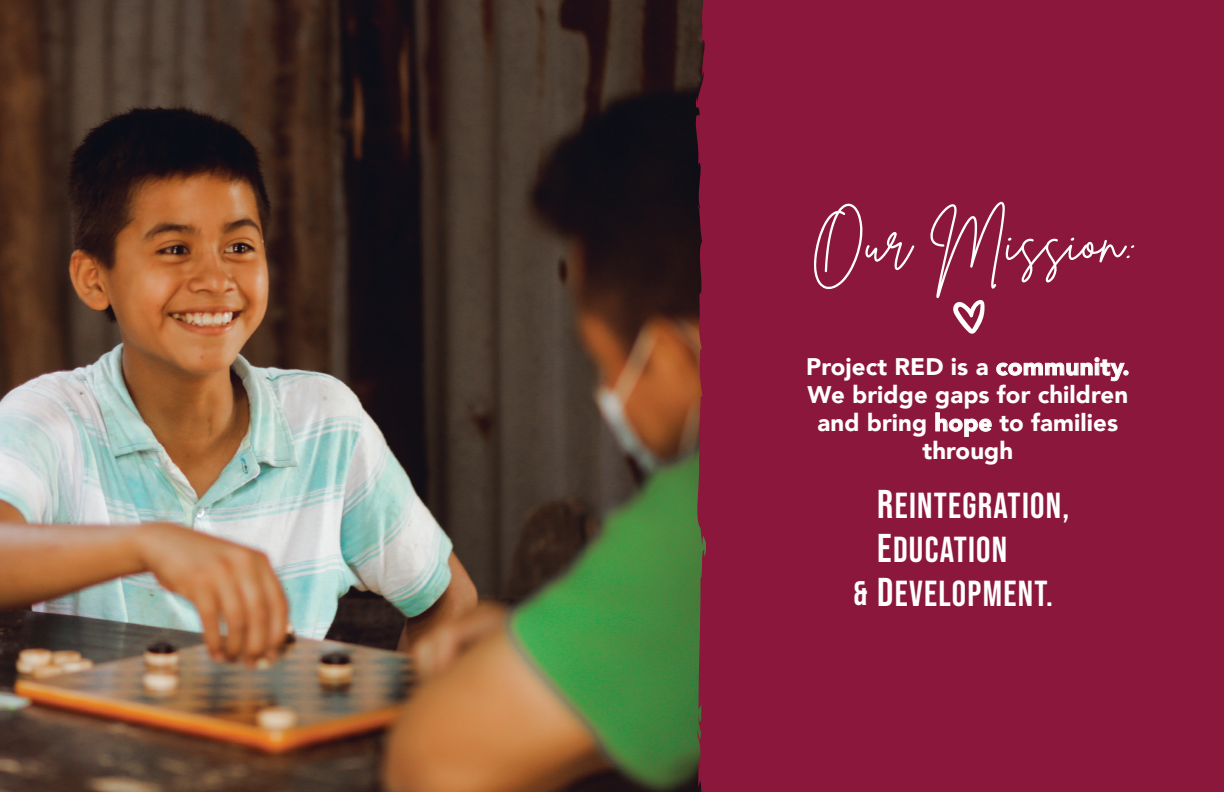
<style>
.page{position:relative;width:1224px;height:792px;background:#fff}
.page>*{position:absolute;margin:0;border:0;box-sizing:border-box;transform-origin:0 0}
.t1{font:60px "Brittany Signature";letter-spacing:-.005em;color:#fff}
.t2{font:36px "Bebas Neue";letter-spacing:.035em;color:#fff}
.t3{font:900 24px/28px "Avenir";letter-spacing:.005em;color:#fff;text-align:center}
.s1{font-size:40px}
.s2{font-size:34px}
</style>
<div class="page">
<img style="left:0;top:0;width:693px;height:792px">
<div style="left:693px;top:0;width:531px;height:792px;background:#8b173c"></div>
<svg style="left:718px;top:402px;width:2px;height:8px"></svg>
<svg style="left:1223px;top:207px;width:1px;height:28px"></svg>
<svg style="left:1128px;top:0;width:23px;height:1px"></svg>
<svg style="left:716px;top:218px;width:3px;height:13px"></svg>
<svg style="left:719px;top:318px;width:3px;height:14px"></svg>
<svg style="left:996px;top:356px;width:133px;height:26px;background:#9f3f5e"></svg>
<svg style="left:935px;top:412px;width:57px;height:25px"></svg>
<svg style="left:952px;top:299px;width:33px;height:35px"></svg>
<h1 class="t1" style="left:811px;top:203px;width:328px">Our Mission:</h1>
<p class="t3" style="left:806px;top:352px;width:325px">Project RED is a community.<br>We bridge gaps for children and bring hope to families through</p>
<h2 class="t2" style="left:877px;top:485px;width:194px"><span class="s1">R</span>EINTEGRATION,</h2>
<h2 class="t2" style="left:877px;top:529px;width:132px"><span class="s1">E</span>DUCATION</h2>
<h2 class="t2" style="left:853px;top:573px;width:201px"><span class="s2">&amp;</span> <span class="s1">D</span>EVELOPMENT.</h2>
</div>
